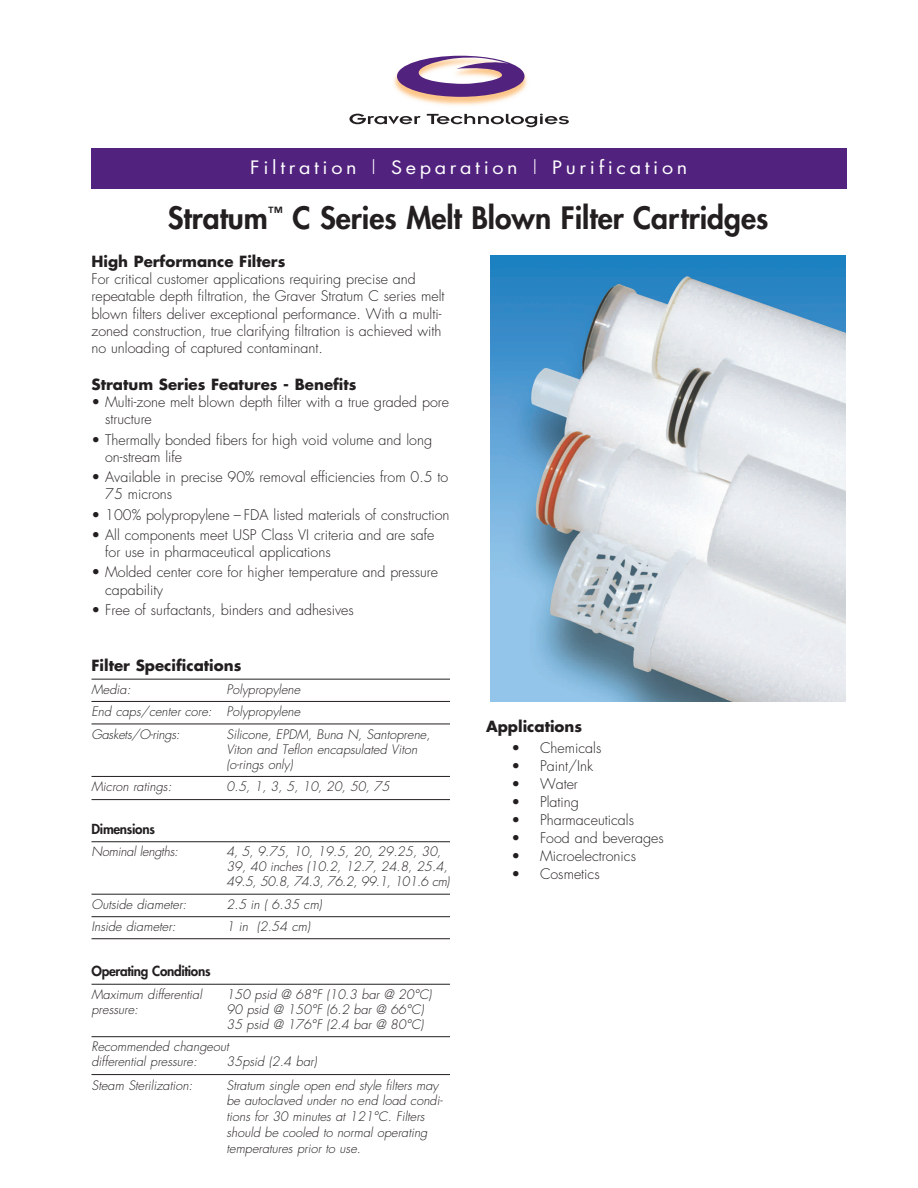
<style>
.page{position:relative;width:918px;height:1188px;background:#fff}
.page>*{position:absolute;margin:0;border:0;box-sizing:border-box;transform-origin:0 0}
.t1{font:800 30px "Futura";color:#231f20}
.t2{font:18px "Futura";letter-spacing:.185em;color:#fff;scale:1.1 1}
.t3{font:700 15px "Futura";color:#231f20}
.t4{font:300 14.25px/17.2px "Futura";color:#231f20}
.t5{font:800 13.5px "Futura";letter-spacing:-.025em;color:#231f20}
.t6{font:italic 300 12.75px/15px "Futura";color:#231f20}
.t7{font:italic 300 12.75px "Futura";letter-spacing:-.02em;color:#231f20}
.s1{font-weight:300}
</style>
<div class="page">
<img style="left:393px;top:55px;width:135px;height:51px">
<svg style="left:397px;top:56px;width:128px;height:41px"></svg>
<svg style="left:349px;top:114px;width:72px;height:10px"></svg>
<svg style="left:427px;top:114px;width:142px;height:13px"></svg>
<hr style="left:92px;top:679px;width:358px;height:1px;background:#231f20">
<hr style="left:92px;top:701px;width:358px;height:1px;background:#231f20">
<hr style="left:92px;top:724px;width:358px;height:1px;background:#231f20">
<hr style="left:92px;top:776px;width:358px;height:1px;background:#231f20">
<hr style="left:92px;top:799px;width:358px;height:1px;background:#231f20">
<hr style="left:92px;top:841px;width:358px;height:1px;background:#231f20">
<hr style="left:92px;top:894px;width:358px;height:1px;background:#231f20">
<hr style="left:92px;top:916px;width:358px;height:1px;background:#231f20">
<hr style="left:92px;top:938px;width:358px;height:1px;background:#231f20">
<hr style="left:92px;top:984px;width:358px;height:1px;background:#231f20">
<hr style="left:92px;top:1036px;width:358px;height:1px;background:#231f20">
<hr style="left:92px;top:1074px;width:358px;height:1px;background:#231f20">
<img style="left:490px;top:255px;width:356px;height:447px">
<div style="left:91px;top:149px;width:756px;height:40px;background:#52227f"></div>
<p class="t2" style="left:250px;top:159px;width:399px">Filtration <span class="s1">|</span> Separation <span class="s1">|</span> Purification</p>
<h1 class="t1" style="left:168px;top:204px;width:602px">Stratum<sup>™</sup> C Series Melt Blown Filter Cartridges</h1>
<p class="t3" style="left:92px;top:255px;width:195px">High Performance Filters</p>
<p class="t4" style="left:92px;top:272px;width:355px">For critical customer applications requiring precise and repeatable depth filtration, the Graver Stratum C series melt blown filters deliver exceptional performance. With a multi&shy;zoned construction, true clarifying filtration is achieved with no unloading of captured contaminant.</p>
<p class="t3" style="left:92px;top:378px;width:267px">Stratum Series Features - Benefits</p>
<p class="t4" style="left:105px;top:395px;width:345px;text-indent:-14px">• Multi-zone melt blown depth filter with a true graded pore structure</p>
<p class="t4" style="left:105px;top:432px;width:328px;text-indent:-14px">• Thermally bonded fibers for high void volume and long on-stream life</p>
<p class="t4" style="left:105px;top:470px;width:345px;text-indent:-14px">• Available in precise 90% removal efficiencies from 0.5 to<br>75 microns</p>
<p class="t4" style="left:92px;top:507px;width:360px">• 100% polypropylene – FDA listed materials of construction</p>
<p class="t4" style="left:105px;top:527px;width:331px;text-indent:-14px">• All components meet USP Class VI criteria and are safe for use in pharmaceutical applications</p>
<p class="t4" style="left:105px;top:565px;width:335px;text-indent:-14px">• Molded center core for higher temperature and pressure capability</p>
<p class="t4" style="left:92px;top:602px;width:264px">• Free of surfactants, binders and adhesives</p>
<p class="t3" style="left:92px;top:659px;width:151px">Filter Specifications</p>
<p class="t6" style="left:92px;top:683px;width:41px">Media:</p>
<p class="t6" style="left:92px;top:679px;width:210px;line-height:22.5px;text-align:justify;text-indent:135px">Polypropylene End caps/center core: Polypropylene Gaskets/O-rings:</p>
<p class="t6" style="left:226px;top:728px;width:205px">Silicone, EPDM, Buna N, Santoprene,<br>Viton and Teflon encapsulated Viton (o-rings only)</p>
<p class="t6" style="left:92px;top:780px;width:82px">Micron ratings:</p>
<p class="t6" style="left:227px;top:780px;width:165px">0.5, 1, 3, 5, 10, 20, 50, 75</p>
<p class="t5" style="left:92px;top:823px;width:65px">Dimensions</p>
<p class="t7" style="left:92px;top:846px;width:88px">Nominal lengths:</p>
<p class="t6" style="left:226px;top:845px;width:225px">4, 5, 9.75, 10, 19.5, 20, 29.25, 30,<br>39, 40 inches (10.2, 12.7, 24.8, 25.4,<br>49.5, 50.8, 74.3, 76.2, 99.1, 101.6 cm)</p>
<p class="t6" style="left:92px;top:898px;width:97px">Outside diameter:</p>
<p class="t6" style="left:226px;top:898px;width:97px">2.5 in ( 6.35 cm)</p>
<p class="t6" style="left:92px;top:920px;width:86px">Inside diameter:</p>
<p class="t6" style="left:227px;top:920px;width:85px">1 in (2.54 cm)</p>
<p class="t5" style="left:92px;top:965px;width:121px">Operating Conditions</p>
<p class="t6" style="left:92px;top:988px;width:112px">Maximum differential</p>
<p class="t6" style="left:227px;top:988px;width:207px">150 psid @ 68°F (10.3 bar @ 20°C)</p>
<p class="t6" style="left:92px;top:1003px;width:48px">pressure:</p>
<p class="t6" style="left:226px;top:1003px;width:199px">90 psid @ 150°F (6.2 bar @ 66°C)<br>35 psid @ 176°F (2.4 bar @ 80°C)</p>
<p class="t6" style="left:92px;top:1040px;width:139px">Recommended changeout differential pressure:</p>
<p class="t6" style="left:227px;top:1055px;width:92px">35psid (2.4 bar)</p>
<p class="t6" style="left:92px;top:1079px;width:103px">Steam Sterilization:</p>
<p class="t6" style="left:226px;top:1078px;width:218px;line-height:15.8px">Stratum single open end style filters may be autoclaved under no end load condi&shy;tions for 30 minutes at 121°C. Filters should be cooled to normal operating temperatures prior to use.</p>
<p class="t3" style="left:486px;top:720px;width:98px">Applications</p>
<p class="t4" style="left:512px;top:741px;width:91px">• Chemicals</p>
<p class="t4" style="left:512px;top:759px;width:83px">• Paint/Ink</p>
<p class="t4" style="left:512px;top:777px;width:68px">• Water</p>
<p class="t4" style="left:512px;top:795px;width:69px">• Plating</p>
<p class="t4" style="left:512px;top:813px;width:124px">• Pharmaceuticals</p>
<p class="t4" style="left:512px;top:831px;width:154px">• Food and beverages</p>
<p class="t4" style="left:512px;top:849px;width:126px">• Microelectronics</p>
<p class="t4" style="left:512px;top:867px;width:90px">• Cosmetics</p>
</div>
